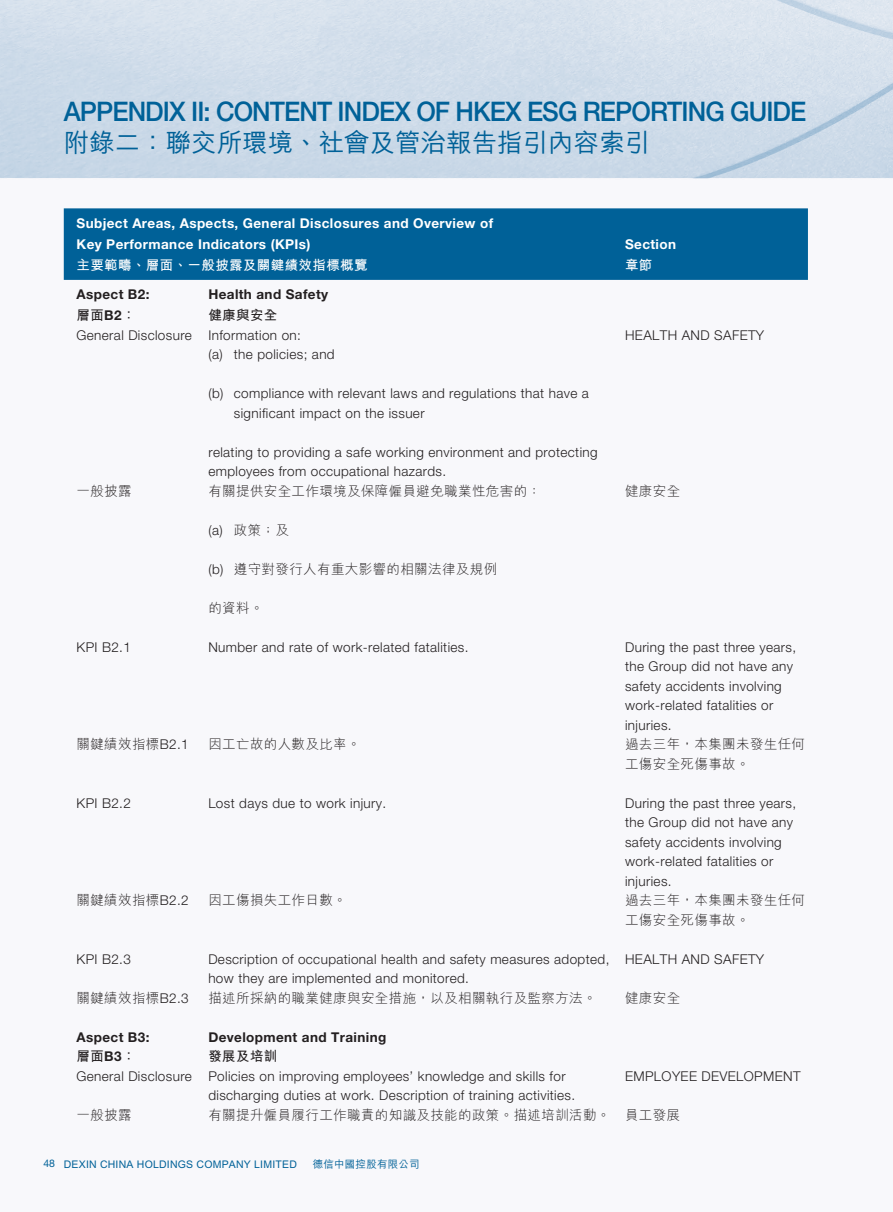
<style>
.page{position:relative;width:893px;height:1212px;background:#fff}
.page>*{position:absolute;margin:0;border:0;box-sizing:border-box;transform-origin:0 0}
.t1{font:500 27px "Helvetica Neue LT Std";letter-spacing:-.035em;color:#006198;scale:.95 1}
.t2{font:500 25.5px "M Hei HK";color:#006198}
.t3{font:300 13.5px/19.5px "Helvetica Neue LT Std";letter-spacing:.03em;color:#231f20}
.t4{font:300 13.5px/19.5px "M Hei HK";letter-spacing:.03em;color:#231f20}
.t5{font:700 13.5px/21px "Helvetica Neue LT Std";letter-spacing:.03em;color:#fff}
.t6{font:700 13.5px "Helvetica Neue LT Std";letter-spacing:.03em;color:#231f20}
.t7{font:700 13.5px "M Hei HK";letter-spacing:.03em;color:#fff}
.t8{font:700 13.5px "M Hei HK";letter-spacing:.03em;color:#231f20}
.t9{font:500 10.5px "M Hei HK";letter-spacing:.02em;color:#006198}
.s1{font-family:"Helvetica Neue LT Std"}
.s2{font-family:"Helvetica Neue LT Std";font-weight:400}
</style>
<div class="page">
<img style="left:0;top:0;width:893px;height:280px">
<div style="left:64px;top:208px;width:744px;height:72px;background:#006198"></div>
<h1 class="t1" style="left:64px;top:95px;width:783px">APPENDIX II: CONTENT INDEX OF HKEX ESG REPORTING GUIDE</h1>
<h2 class="t2" style="left:64px;top:124px;width:588px">附錄二：聯交所環境、社會及管治報告指引內容索引</h2>
<p class="t5" style="left:77px;top:212px;width:418px">Subject Areas, Aspects, General Disclosures and Overview of<br>Key Performance Indicators (KPIs)</p>
<p class="t7" style="left:77px;top:255px;width:293px">主要範疇、層面、一般披露及關鍵績效指標概覽</p>
<p class="t6" style="left:77px;top:286px;width:74px">Aspect B2:</p>
<p class="t6" style="left:208px;top:286px;width:121px">Health and Safety</p>
<p class="t8" style="left:77px;top:305px;width:61px">層面<span class="s1">B2</span>：</p>
<p class="t8" style="left:208px;top:305px;width:71px">健康與安全</p>
<p class="t3" style="left:208px;top:325px;width:128px;text-indent:-132px">General Disclosure Information on:<br>(a) the policies; and</p>
<p class="t3" style="left:234px;top:383px;width:357px;text-indent:-26px">(b) compliance with relevant laws and regulations that have a significant impact on the issuer</p>
<p class="t3" style="left:208px;top:442px;width:391px">relating to providing a safe working environment and protecting employees from occupational hazards.</p>
<p class="t4" style="left:77px;top:480px;width:57px">一般披露</p>
<p class="t4" style="left:208px;top:480px;width:334px">有關提供安全工作環境及保障僱員避免職業性危害的：</p>
<p class="t4" style="left:208px;top:519px;width:82px"><span class="s1">(a)</span> 政策；及</p>
<p class="t4" style="left:208px;top:558px;width:290px"><span class="s1">(b)</span> 遵守對發行人有重大影響的相關法律及規例</p>
<p class="t4" style="left:208px;top:597px;width:57px">的資料。</p>
<p class="t5" style="left:625px;top:233px;width:53px">Section</p>
<p class="t7" style="left:625px;top:255px;width:29px">章節</p>
<p class="t3" style="left:625px;top:325px;width:141px">HEALTH AND SAFETY</p>
<p class="t4" style="left:625px;top:480px;width:57px">健康安全</p>
<p class="t3" style="left:77px;top:637px;width:56px">KPI B2.1</p>
<p class="t3" style="left:208px;top:637px;width:262px">Number and rate of work-related fatalities.</p>
<p class="t3" style="left:625px;top:637px;width:172px">During the past three years, the Group did not have any safety accidents involving work-related fatalities or injuries.</p>
<p class="t4" style="left:77px;top:734px;width:114px">關鍵績效指標<span class="s1">B2.1</span></p>
<p class="t4" style="left:208px;top:734px;width:154px">因工亡故的人數及比率。</p>
<p class="t4" style="left:625px;top:734px;width:182px">過去三年，本集團未發生任何工傷安全死傷事故。</p>
<p class="t3" style="left:77px;top:793px;width:56px">KPI B2.2</p>
<p class="t3" style="left:208px;top:793px;width:179px">Lost days due to work injury.</p>
<p class="t3" style="left:625px;top:793px;width:172px">During the past three years, the Group did not have any safety accidents involving work-related fatalities or injuries.</p>
<p class="t4" style="left:77px;top:890px;width:114px">關鍵績效指標<span class="s1">B2.2</span></p>
<p class="t4" style="left:208px;top:890px;width:140px">因工傷損失工作日數。</p>
<p class="t4" style="left:625px;top:890px;width:182px">過去三年，本集團未發生任何工傷安全死傷事故。</p>
<p class="t3" style="left:77px;top:949px;width:56px">KPI B2.3</p>
<p class="t3" style="left:208px;top:949px;width:403px">Description of occupational health and safety measures adopted, how they are implemented and monitored.</p>
<p class="t3" style="left:625px;top:949px;width:141px">HEALTH AND SAFETY</p>
<p class="t4" style="left:77px;top:987px;width:114px">關鍵績效指標<span class="s1">B2.3</span></p>
<p class="t4" style="left:208px;top:987px;width:390px">描述所採納的職業健康與安全措施，以及相關執行及監察方法。</p>
<p class="t4" style="left:625px;top:987px;width:57px">健康安全</p>
<p class="t6" style="left:77px;top:1028px;width:74px">Aspect B3:</p>
<p class="t6" style="left:208px;top:1028px;width:179px">Development and Training</p>
<p class="t8" style="left:77px;top:1046px;width:61px">層面<span class="s1">B3</span>：</p>
<p class="t8" style="left:208px;top:1046px;width:71px">發展及培訓</p>
<p class="t3" style="left:208px;top:1066px;width:368px;text-indent:-132px">General Disclosure Policies on improving employees’ knowledge and skills for discharging duties at work. Description of training activities.</p>
<p class="t3" style="left:625px;top:1066px;width:177px">EMPLOYEE DEVELOPMENT</p>
<p class="t4" style="left:77px;top:1104px;width:57px">一般披露</p>
<p class="t4" style="left:208px;top:1104px;width:473px">有關提升僱員履行工作職責的知識及技能的政策。描述培訓活動。 員工發展</p>
<p class="t9" style="left:43px;top:1156px;width:255px"><span class="s2">48</span> DEXIN CHINA HOLDINGS COMPANY LIMITED</p>
<p class="t9" style="left:313px;top:1156px;width:108px">德信中國控股有限公司</p>
</div>
